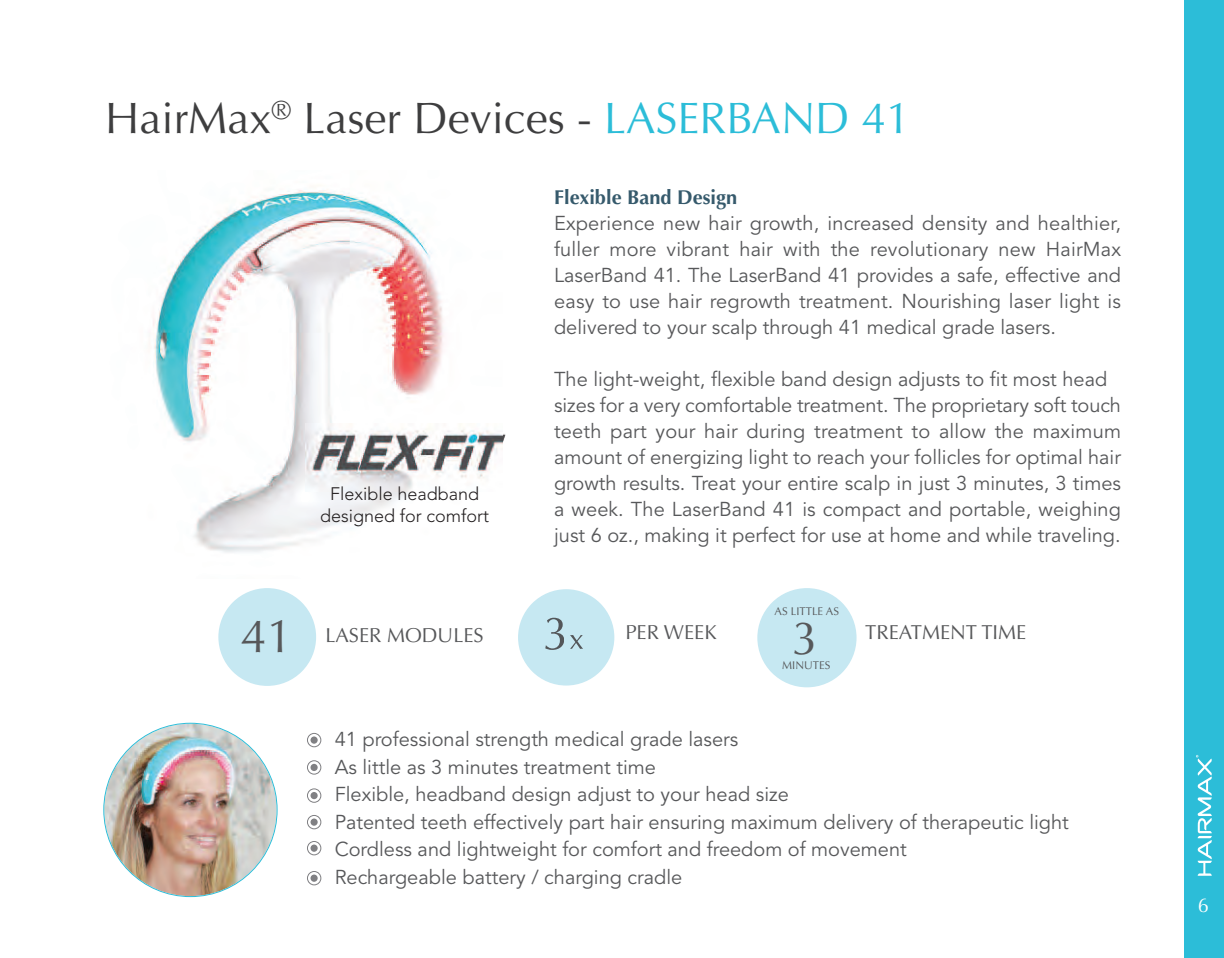
<style>
.page{position:relative;width:1224px;height:958px;background:#fff}
.page>*{position:absolute;margin:0;border:0;box-sizing:border-box;transform-origin:0 0}
.t1{font:46.8px "Optima LT Std";color:#57585a}
.t2{font:44px "Optima LT Std";color:#3e3e3f}
.t3{font:20.2px "Optima LT Std";color:#57585a}
.t4{font:20px/26px "Avenir";color:#57585a}
.t5{font:700 20px "Optima LT Std";color:#365a6c}
.t6{font:20px "Optima";color:#fff}
.t7{font:300 18px/22px "Avenir";color:#231f20;text-align:center}
.t8{font:11.2px "Optima LT Std";color:#57585a}
.s1{color:#2cbdd8}
</style>
<div class="page">
<div style="left:1184px;top:447px;width:40px;height:511px;background:#2cbdd8"></div>
<div style="left:1184px;top:0;width:40px;height:513px;background:#2cbdd8"></div>
<svg style="left:1196px;top:755px;width:16px;height:120px"></svg>
<img style="left:104px;top:723px;width:173px;height:173px;border-radius:50%">
<svg style="left:308px;top:734px;width:12px;height:12px"></svg>
<div style="left:307px;top:733px;width:14px;height:14px;border:2px solid #808083;border-radius:50%"></div>
<div style="left:311px;top:736px;width:7px;height:7px;background:#808083;border-radius:50%"></div>
<svg style="left:308px;top:761px;width:12px;height:12px"></svg>
<div style="left:307px;top:760px;width:14px;height:14px;border:2px solid #808083;border-radius:50%"></div>
<div style="left:311px;top:764px;width:7px;height:7px;background:#808083;border-radius:50%"></div>
<svg style="left:308px;top:789px;width:12px;height:13px"></svg>
<div style="left:307px;top:788px;width:14px;height:15px;border:2px solid #808083;border-radius:50%"></div>
<div style="left:311px;top:792px;width:7px;height:7px;background:#808083;border-radius:50%"></div>
<svg style="left:308px;top:816px;width:12px;height:12px"></svg>
<div style="left:307px;top:815px;width:14px;height:14px;border:2px solid #808083;border-radius:50%"></div>
<div style="left:311px;top:818px;width:7px;height:7px;background:#808083;border-radius:50%"></div>
<svg style="left:308px;top:842px;width:12px;height:12px"></svg>
<div style="left:307px;top:841px;width:14px;height:14px;border:2px solid #808083;border-radius:50%"></div>
<div style="left:311px;top:844px;width:7px;height:7px;background:#808083;border-radius:50%"></div>
<svg style="left:308px;top:872px;width:12px;height:12px"></svg>
<div style="left:307px;top:871px;width:14px;height:14px;border:2px solid #808083;border-radius:50%"></div>
<div style="left:311px;top:874px;width:7px;height:7px;background:#808083;border-radius:50%"></div>
<svg style="left:757px;top:588px;width:100px;height:99px"></svg>
<svg style="left:218px;top:588px;width:98px;height:98px"></svg>
<svg style="left:518px;top:589px;width:96px;height:96px"></svg>
<img style="left:153px;top:190px;width:291px;height:363px">
<img style="left:305px;top:423px;width:201px;height:68px">
<h2 class="t2" style="left:105px;top:101px;width:807px">HairMax<sup>®</sup> Laser Devices - <span class="s1">LASERBAND 41</span></h2>
<p class="t7" style="left:320px;top:483px;width:171px">Flexible headband designed for comfort</p>
<p class="t5" style="left:554px;top:189px;width:185px">Flexible Band Design</p>
<p class="t4" style="left:554px;top:211px;width:568px;text-align:justify">Experience new hair growth, increased density and healthier, fuller more vibrant hair with the revolutionary new HairMax LaserBand 41. The LaserBand 41 provides a safe, effective and easy to use hair regrowth treatment. Nourishing laser light is delivered to your scalp through 41 medical grade lasers.</p>
<p class="t4" style="left:554px;top:367px;width:568px">The light-weight, flexible band design adjusts to fit most head sizes for a very comfortable treatment. The proprietary soft touch teeth part your hair during treatment to allow the maximum amount of energizing light to reach your follicles for optimal hair growth results. Treat your entire scalp in just 3 minutes, 3 times a week. The LaserBand 41 is compact and portable, weighing just 6 oz., making it perfect for use at home and while traveling.</p>
<p class="t8" style="left:775px;top:607px;width:66px">AS LITTLE AS</p>
<h1 class="t1" style="left:241px;top:617px;width:54px">41</h1>
<p class="t3" style="left:865px;top:624px;width:163px">TREATMENT TIME</p>
<h1 class="t1" style="left:793px;top:619px;width:28px">3</h1>
<p class="t3" style="left:325px;top:627px;width:160px">LASER MODULES</p>
<p class="t3" style="left:625px;top:624px;width:93px">PER WEEK</p>
<p class="t8" style="left:782px;top:660px;width:50px">MINUTES</p>
<p class="t4" style="left:335px;top:725px;width:736px;line-height:27.6px">41 professional strength medical grade lasers<br>As little as 3 minutes treatment time<br>Flexible, headband design adjust to your head size<br>Patented teeth effectively part hair ensuring maximum delivery of therapeutic light Cordless and lightweight for comfort and freedom of movement<br>Rechargeable battery / charging cradle</p>
<p class="t6" style="left:1198px;top:894px;width:13px">6</p>
</div>
